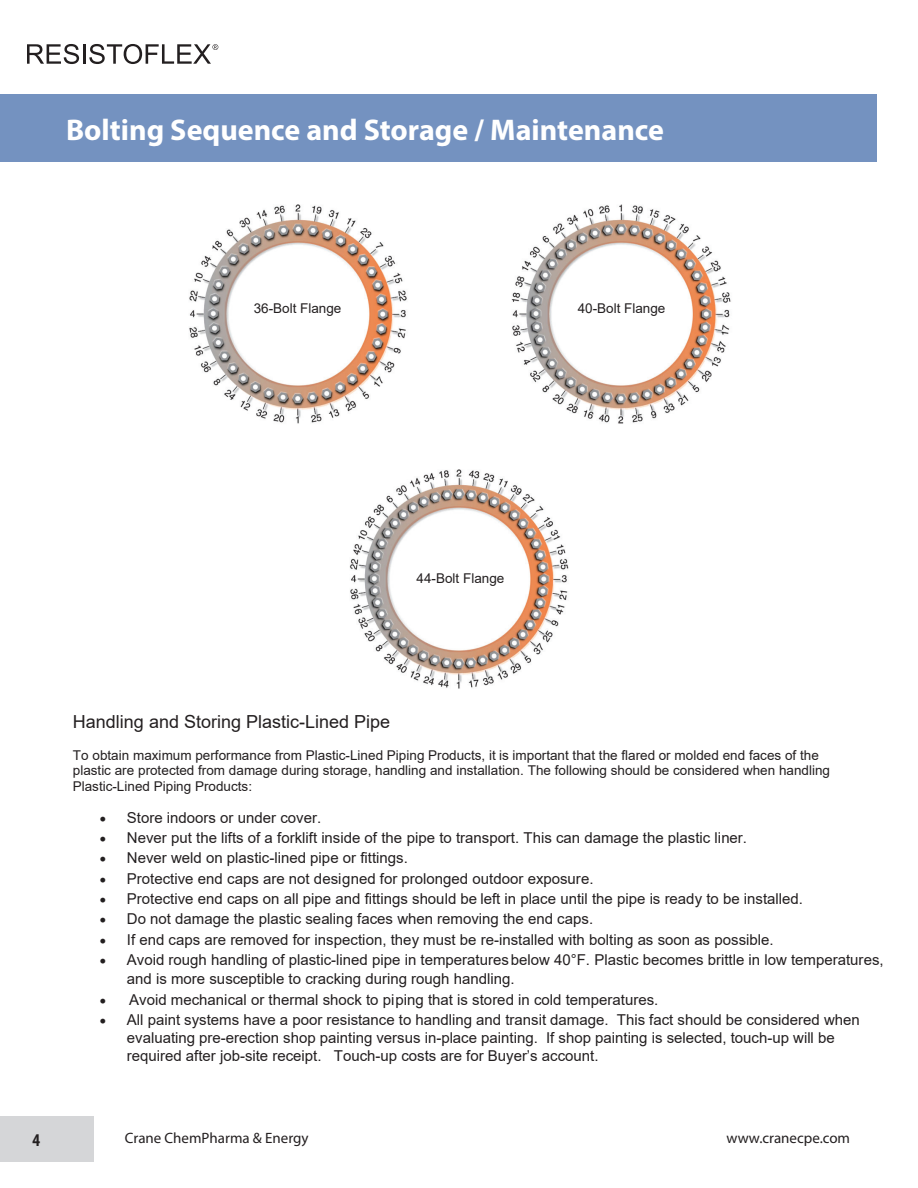
<style>
.page{position:relative;width:918px;height:1188px;background:#fff}
.page>*{position:absolute;margin:0;border:0;box-sizing:border-box;transform-origin:0 0}
.t1{font:700 30px "Myriad Pro";color:#fff}
.t2{font:18px "Arial";color:#231f20}
.t3{font:700 condensed 18px "Myriad Pro";color:#231f20}
.t4{font:15px/18px "Arial";color:#231f20}
.t5{font:15px "Myriad Pro";color:#231f20}
.t6{font:13.5px/15.6px "Arial";color:#231f20}
</style>
<div class="page">
<svg style="left:27px;top:44px;width:52px;height:20px"></svg>
<hr style="left:83px;top:44px;width:3px;height:20px;background:#231f20">
<svg style="left:89px;top:44px;width:129px;height:20px"></svg>
<div style="left:0;top:94px;width:878px;height:68px;background:#7492c0"></div>
<div style="left:0;top:1116px;width:94px;height:46px;background:#d5d6d8"></div>
<img style="left:189px;top:204px;width:218px;height:220px">
<img style="left:511px;top:204px;width:220px;height:220px">
<img style="left:349px;top:469px;width:220px;height:220px">
<h1 class="t1" style="left:66px;top:110px;width:599px">Bolting Sequence and Storage / Maintenance</h1>
<p class="t6" style="left:254px;top:301px;width:89px">36-Bolt Flange</p>
<p class="t6" style="left:578px;top:301px;width:89px">40-Bolt Flange</p>
<p class="t6" style="left:417px;top:570px;width:89px">44-Bolt Flange</p>
<p class="t2" style="left:73px;top:709px;width:319px">Handling and Storing Plastic-Lined Pipe</p>
<p class="t6" style="left:73px;top:747px;width:759px">To obtain maximum performance from Plastic-Lined Piping Products, it is important that the flared or molded end faces of the plastic are protected from damage during storage, handling and installation. The following should be considered when handling<br>Plastic-Lined Piping Products:</p>
<p class="t4" style="left:100px;top:808px;width:223px">• Store indoors or under cover.</p>
<p class="t4" style="left:100px;top:829px;width:649px">• Never put the lifts of a forklift inside of the pipe to transport. This can damage the plastic liner.</p>
<p class="t4" style="left:100px;top:869px;width:495px">• Protective end caps are not designed for prolonged outdoor exposure.</p>
<p class="t4" style="left:100px;top:848px;width:309px">• Never weld on plastic-lined pipe or fittings.</p>
<p class="t4" style="left:100px;top:890px;width:705px">• Protective end caps on all pipe and fittings should be left in place until the pipe is ready to be installed.</p>
<p class="t4" style="left:100px;top:910px;width:495px">• Do not damage the plastic sealing faces when removing the end caps.</p>
<p class="t4" style="left:100px;top:930px;width:675px">• If end caps are removed for inspection, they must be re-installed with bolting as soon as possible.</p>
<p class="t4" style="left:127px;top:950px;width:758px;line-height:19.4px;text-indent:-27px">• Avoid rough handling of plastic-lined pipe in temperaturesbelow 40°F. Plastic becomes brittle in low temperatures, and is more susceptible to cracking during rough handling.</p>
<p class="t4" style="left:100px;top:990px;width:560px">• Avoid mechanical or thermal shock to piping that is stored in cold temperatures.</p>
<p class="t4" style="left:127px;top:1011px;width:734px;text-indent:-27px">• All paint systems have a poor resistance to handling and transit damage. This fact should be considered when evaluating pre-erection shop painting versus in-place painting. If shop painting is selected, touch-up will be required after job-site receipt. Touch-up costs are for Buyer’s account.</p>
<p class="t3" style="left:33px;top:1128px;width:9px">4</p>
<p class="t5" style="left:125px;top:1128px;width:185px">Crane ChemPharma &amp; Energy</p>
<p class="t5" style="left:726px;top:1128px;width:125px">www.cranecpe.com</p>
</div>
